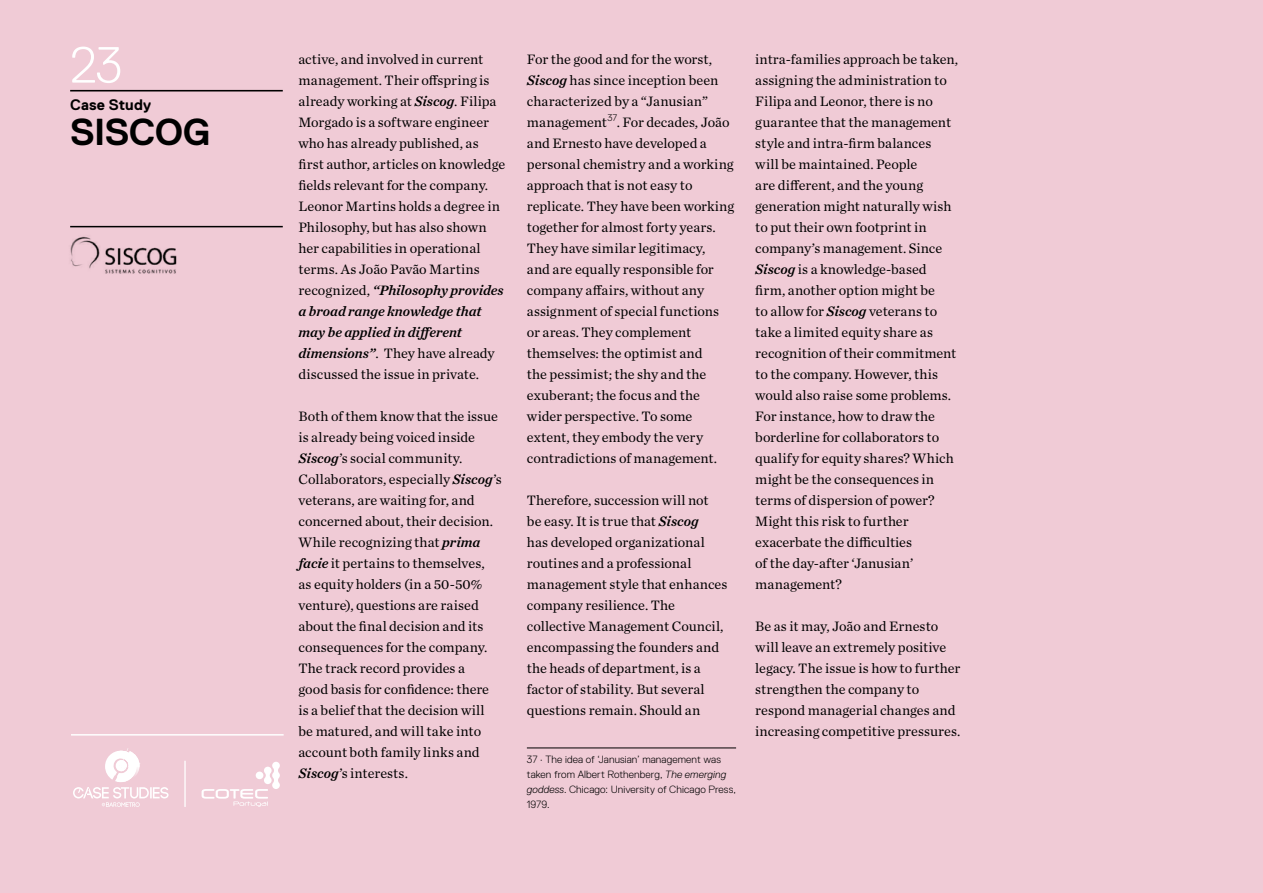
<style>
.page{position:relative;width:1263px;height:893px;background:#f0cbd6}
.page>*{position:absolute;margin:0;border:0;box-sizing:border-box;transform-origin:0 0}
.t1{font:300 50.7px "Replica";color:#fff}
.t2{font:700 37.5px "Replica";letter-spacing:-.015em;color:#000}
.t3{font:700 15.15px "Replica";letter-spacing:.005em;color:#000}
.texto{font:14.25px/21px "Chronicle Text G1";color:#000}
.Footnotes{font:14.25px/21px "Chronicle Text G1";letter-spacing:.005em;color:#000}
.Footnotes-2{font:300 10.5px/15px "Replica";letter-spacing:.01em;color:#000}
.s1{font-family:"Chronicle Text G1 Semi";font-style:italic}
.s2{font-style:italic}
</style>
<div class="page">
<hr style="left:70px;top:90px;width:213px;height:1px;background:#000">
<img style="left:70px;top:227px;width:117px;height:47px">
<hr style="left:70px;top:226px;width:213px;height:1px;background:#000">
<hr style="left:71px;top:734px;width:213px;height:2px;background:#fff">
<svg style="left:73px;top:748px;width:96px;height:59px"></svg>
<svg style="left:202px;top:762px;width:78px;height:45px"></svg>
<hr style="left:184px;top:761px;width:2px;height:46px;background:#fff">
<hr style="left:527px;top:748px;width:209px;height:1px;background:#000">
<h1 class="t1" style="left:70px;top:37px;width:54px">23</h1>
<p class="t3" style="left:70px;top:97px;width:82px">Case Study</p>
<h2 class="t2" style="left:70px;top:111px;width:142px">SISCOG</h2>
<p class="texto" style="left:298px;top:47px;width:208px">active, and involved in current management. Their offspring is already working at <span class="s1">Siscog</span>. Filipa<br>Morgado is a software engineer who has already published, as first author, articles on knowledge fields relevant for the company.<br>Leonor Martins holds a degree in<br>Philosophy, but has also shown her capabilities in operational terms. As João Pavão Martins recognized, <span class="s1">“Philosophy provides a broad range knowledge that may be applied in different dimensions”</span>. They have already discussed the issue in private.</p>
<p class="texto" style="left:298px;top:404px;width:205px">Both of them know that the issue is already being voiced inside<br><span class="s1">Siscog</span>’s social community.<br>Collaborators, especially <span class="s1">Siscog</span>’s veterans, are waiting for, and concerned about, their decision.<br>While recognizing that <span class="s1">prima facie</span> it pertains to themselves,<br>as equity holders (in a 50-50% venture), questions are raised about the final decision and its consequences for the company.<br>The track record provides a<br>good basis for confidence: there is a belief that the decision will be matured, and will take into account both family links and<br><span class="s1">Siscog</span>’s interests.</p>
<p class="texto" style="left:527px;top:47px;width:209px">For the good and for the worst,<br><span class="s1">Siscog</span> has since inception been characterized by a “Janusian” management<sup>37</sup>. For decades, João and Ernesto have developed a personal chemistry and a working approach that is not easy to replicate. They have been working together for almost forty years.<br>They have similar legitimacy,<br>and are equally responsible for company affairs, without any assignment of special functions or areas. They complement themselves: the optimist and<br>the pessimist; the shy and the exuberant; the focus and the wider perspective. To some extent, they embody the very contradictions of management.</p>
<p class="texto" style="left:527px;top:488px;width:202px">Therefore, succession will not<br>be easy. It is true that <span class="s1">Siscog<br></span>has developed organizational routines and a professional management style that enhances company resilience. The collective Management Council, encompassing the founders and the heads of department, is a factor of stability. But several questions remain. Should an</p>
<p class="Footnotes-2" style="left:527px;top:752px;width:210px">37 · The idea of ‘Janusian’ management was taken from Albert Rothenberg, <span class="s2">The emerging goddess</span>. Chicago: University of Chicago Press, 1979.</p>
<p class="Footnotes" style="left:755px;top:47px;width:204px">intra-families approach be taken, assigning the administration to<br>Filipa and Leonor, there is no guarantee that the management style and intra-firm balances will be maintained. People<br>are different, and the young generation might naturally wish to put their own footprint in company’s management. Since<br><span class="s1">Siscog</span> is a knowledge-based firm, another option might be<br>to allow for <span class="s1">Siscog</span> veterans to take a limited equity share as recognition of their commitment to the company. However, this would also raise some problems.<br>For instance, how to draw the borderline for collaborators to qualify for equity shares? Which might be the consequences in terms of dispersion of power?<br>Might this risk to further exacerbate the difficulties<br>of the day-after ‘Janusian’ management?</p>
<p class="texto" style="left:755px;top:614px;width:207px">Be as it may, João and Ernesto will leave an extremely positive legacy. The issue is how to further strengthen the company to respond managerial changes and increasing competitive pressures.</p>
</div>
